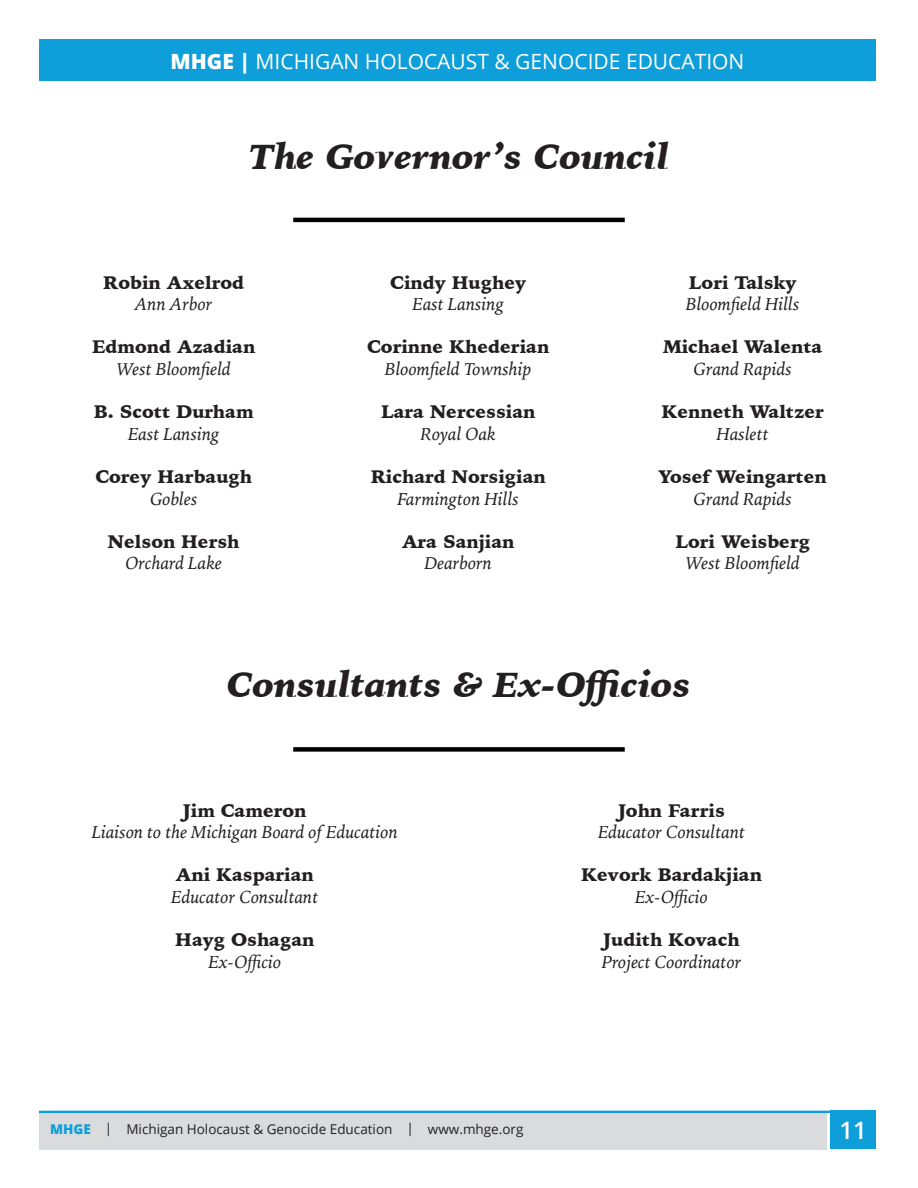
<style>
.page{position:relative;width:918px;height:1188px;background:#fff}
.page>*{position:absolute;margin:0;border:0;box-sizing:border-box;transform-origin:0 0}
.t1{font:italic 900 36px "Iowan Old Style";color:#231f20}
.t2{font:600 24px "Open Sans";color:#fff}
.t3{font:21px "Open Sans";color:#fff}
.t4{font:italic 18px "Iowan Old Style";color:#231f20}
.t5{font:900 18px "Iowan Old Style";color:#231f20}
.t6{font:13.5px "Open Sans";color:#231f20}
.s1{font-weight:800}
.s2{font-weight:800;color:#0e9ed9}
</style>
<div class="page">
<div style="left:39px;top:1113px;width:787px;height:36px;background:#dadbdc"></div>
<div style="left:39px;top:40px;width:837px;height:41px;background:#0e9ed9"></div>
<hr style="left:39px;top:1111px;width:837px;height:2px;background:#0e9ed9">
<div style="left:830px;top:1111px;width:46px;height:38px;background:#0e9ed9"></div>
<hr style="left:293px;top:218px;width:332px;height:4px;background:#000">
<div style="left:293px;top:747px;width:332px;height:5px;background:#000"></div>
<p class="t3" style="left:171px;top:47px;width:575px"><span class="s1">MHGE |</span> MICHIGAN HOLOCAUST &amp; GENOCIDE EDUCATION</p>
<p class="t1" style="left:249px;top:132px;width:422px">The Governor’s Council</p>
<p class="t5" style="left:103px;top:270px;width:142px">Robin Axelrod</p>
<p class="t4" style="left:135px;top:288px;width:79px">Ann Arbor</p>
<p class="t5" style="left:92px;top:335px;width:165px">Edmond Azadian</p>
<p class="t4" style="left:116px;top:353px;width:116px">West Bloomfield</p>
<p class="t5" style="left:94px;top:400px;width:161px">B. Scott Durham</p>
<p class="t4" style="left:128px;top:418px;width:93px">East Lansing</p>
<p class="t5" style="left:95px;top:465px;width:158px">Corey Harbaugh</p>
<p class="t4" style="left:150px;top:483px;width:49px">Gobles</p>
<p class="t5" style="left:108px;top:529px;width:133px">Nelson Hersh</p>
<p class="t4" style="left:125px;top:548px;width:98px">Orchard Lake</p>
<p class="t5" style="left:390px;top:270px;width:137px">Cindy Hughey</p>
<p class="t4" style="left:413px;top:288px;width:93px">East Lansing</p>
<p class="t5" style="left:367px;top:335px;width:184px">Corinne Khederian</p>
<p class="t4" style="left:385px;top:353px;width:148px">Bloomfield Township</p>
<p class="t5" style="left:381px;top:400px;width:156px">Lara Nercessian</p>
<p class="t4" style="left:420px;top:418px;width:77px">Royal Oak</p>
<p class="t5" style="left:371px;top:465px;width:176px">Richard Norsigian</p>
<p class="t4" style="left:398px;top:483px;width:123px">Farmington Hills</p>
<p class="t5" style="left:402px;top:529px;width:114px">Ara Sanjian</p>
<p class="t4" style="left:424px;top:548px;width:69px">Dearborn</p>
<p class="t5" style="left:689px;top:270px;width:109px">Lori Talsky</p>
<p class="t4" style="left:686px;top:288px;width:115px">Bloomfield Hills</p>
<p class="t5" style="left:663px;top:335px;width:161px">Michael Walenta</p>
<p class="t4" style="left:694px;top:353px;width:100px">Grand Rapids</p>
<p class="t5" style="left:662px;top:400px;width:164px">Kenneth Waltzer</p>
<p class="t4" style="left:717px;top:418px;width:54px">Haslett</p>
<p class="t5" style="left:659px;top:465px;width:170px">Yosef Weingarten</p>
<p class="t4" style="left:694px;top:483px;width:100px">Grand Rapids</p>
<p class="t5" style="left:675px;top:529px;width:136px">Lori Weisberg</p>
<p class="t4" style="left:685px;top:548px;width:116px">West Bloomfield</p>
<p class="t1" style="left:227px;top:660px;width:466px">Consultants &amp; Ex-Officios</p>
<p class="t5" style="left:183px;top:798px;width:125px">Jim Cameron</p>
<p class="t4" style="left:92px;top:816px;width:308px">Liaison to the Michigan Board of Education</p>
<p class="t5" style="left:176px;top:863px;width:139px">Ani Kasparian</p>
<p class="t4" style="left:171px;top:881px;width:149px">Educator Consultant</p>
<p class="t5" style="left:175px;top:928px;width:141px">Hayg Oshagan</p>
<p class="t4" style="left:208px;top:946px;width:74px">Ex-Officio</p>
<p class="t5" style="left:618px;top:798px;width:108px">John Farris</p>
<p class="t4" style="left:598px;top:816px;width:149px">Educator Consultant</p>
<p class="t5" style="left:581px;top:863px;width:182px">Kevork Bardakjian</p>
<p class="t4" style="left:635px;top:881px;width:74px">Ex-Officio</p>
<p class="t5" style="left:604px;top:928px;width:138px">Judith Kovach</p>
<p class="t4" style="left:602px;top:946px;width:141px">Project Coordinator</p>
<p class="t6" style="left:50px;top:1120px;width:475px"><span class="s2">MHGE</span> | Michigan Holocaust &amp; Genocide Education | www.mhge.org</p>
<p class="t2" style="left:839px;top:1114px;width:29px">11</p>
</div>
